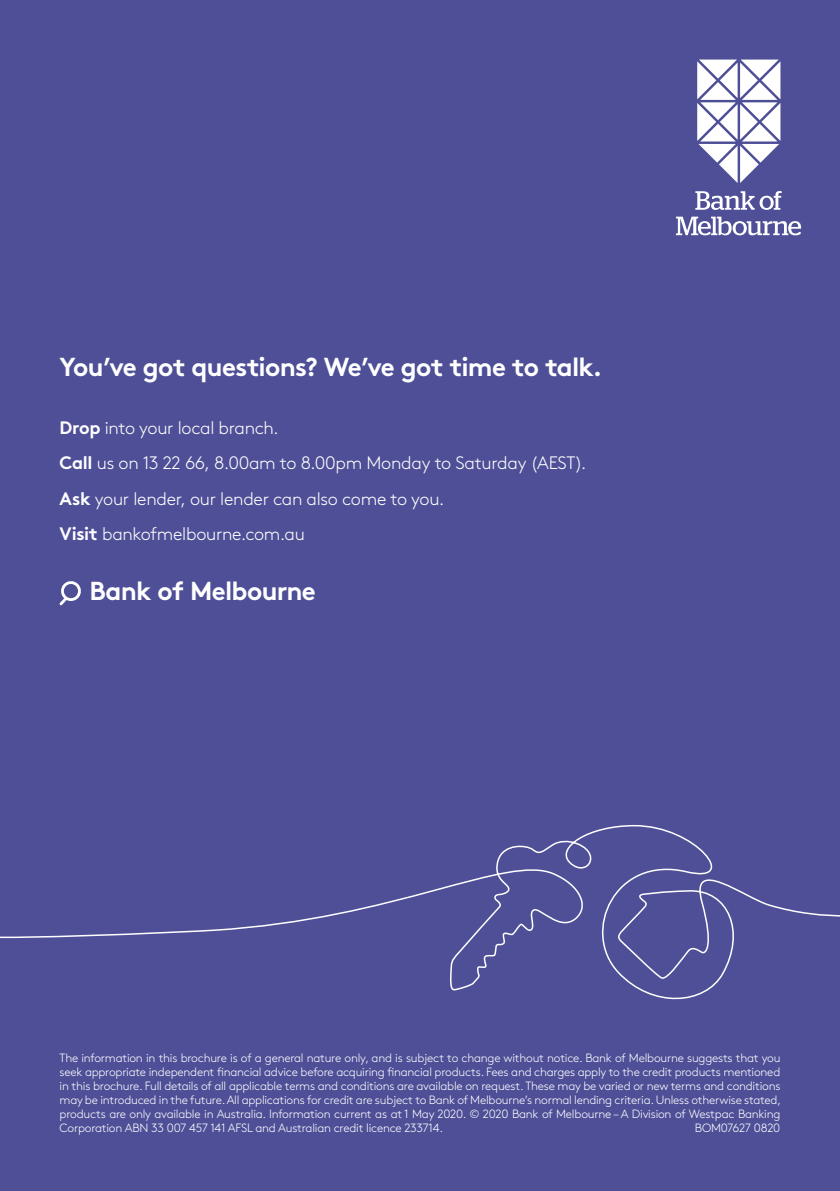
<style>
.page{position:relative;width:840px;height:1191px;background:#fff}
.page>*{position:absolute;margin:0;border:0;box-sizing:border-box;transform-origin:0 0}
.CTA_Cover{font:700 26px "Brown";letter-spacing:-.03em;color:#fff}
.CTA_SML{font:300 18px "Brown";letter-spacing:-.015em;color:#fff}
.Disclaimer_6_7_Light{font:300 12px/14px "Brown";letter-spacing:-.02em;color:#fff;text-align:justify}
.s1{font-weight:700}
</style>
<div class="page">
<div style="left:0;top:0;width:839px;height:1191px;background:#4e4f97"></div>
<svg style="left:59px;top:581px;width:22px;height:24px"></svg>
<svg style="left:695px;top:191px;width:86px;height:19px"></svg>
<svg style="left:676px;top:217px;width:124px;height:18px"></svg>
<svg style="left:697px;top:60px;width:83px;height:123px"></svg>
<svg style="left:0;top:824px;width:839px;height:176px"></svg>
<p class="CTA_Cover" style="left:60px;top:345px;width:543px">You’ve got questions? We’ve got time to talk.</p>
<p class="CTA_SML" style="left:60px;top:414px;width:220px"><span class="s1">Drop</span> into your local branch.</p>
<p class="CTA_SML" style="left:60px;top:449px;width:528px"><span class="s1">Call</span> us on 13 22 66, 8.00am to 8.00pm Monday to Saturday (AEST).</p>
<p class="CTA_SML" style="left:60px;top:485px;width:386px"><span class="s1">Ask</span> your lender, our lender can also come to you.</p>
<p class="CTA_SML" style="left:60px;top:520px;width:247px"><span class="s1">Visit</span> bankofmelbourne.com.au</p>
<p class="CTA_Cover" style="left:90px;top:569px;width:228px">Bank of Melbourne</p>
<p class="Disclaimer_6_7_Light" style="left:60px;top:1050px;width:722px">The information in this brochure is of a general nature only, and is subject to change without notice. Bank of Melbourne suggests that you seek appropriate independent financial advice before acquiring financial products. Fees and charges apply to the credit products mentioned in this brochure. Full details of all applicable terms and conditions are available on request. These may be varied or new terms and conditions may be introduced in the future. All applications for credit are subject to Bank of Melbourne’s normal lending criteria. Unless otherwise stated, products are only available in Australia. Information current as at 1 May 2020. © 2020 Bank of Melbourne – A Division of Westpac Banking Corporation ABN 33 007 457 141 AFSL and Australian credit licence 233714.</p>
<p class="Disclaimer_6_7_Light" style="left:694px;top:1120px;width:87px">BOM07627 0820</p>
</div>
